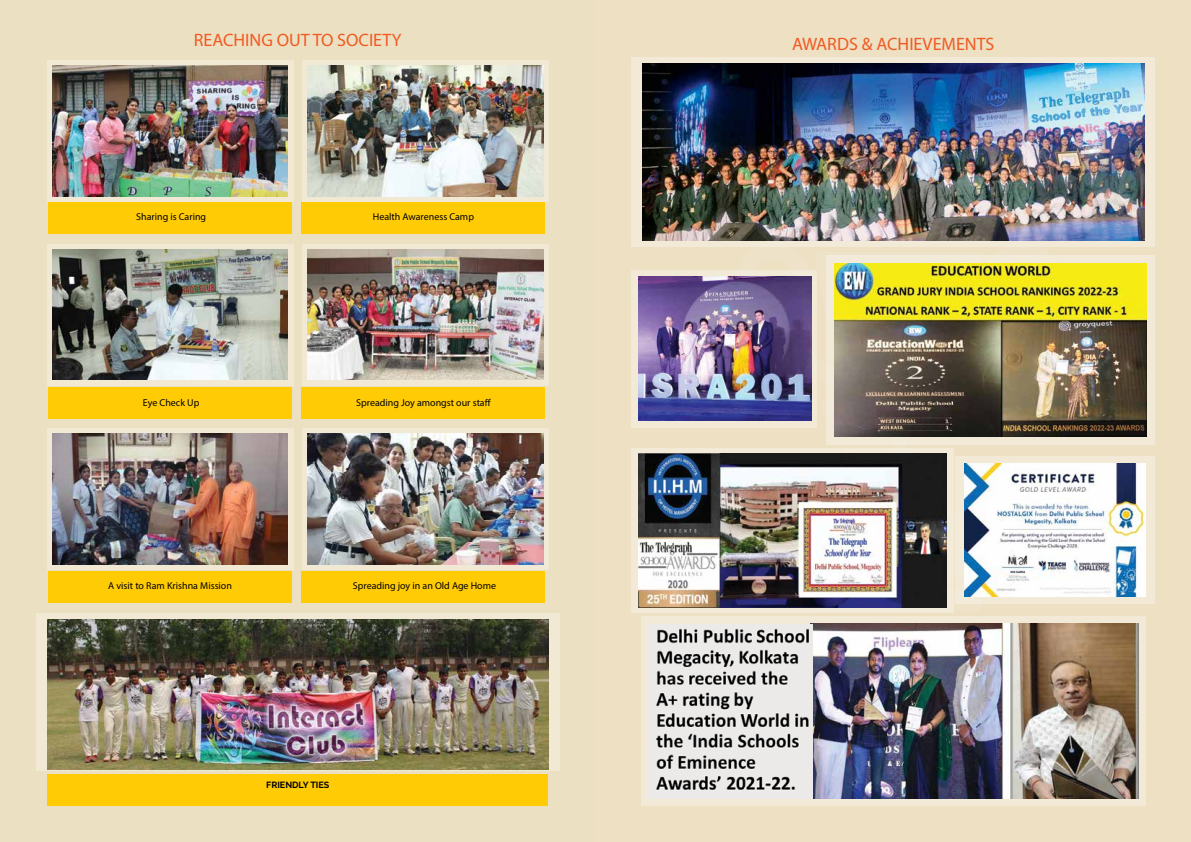
<style>
.page{position:relative;width:1191px;height:842px;background:#fff}
.page>*{position:absolute;margin:0;border:0;box-sizing:border-box;transform-origin:0 0}
.t1{font:18px "Myriad Pro";color:#f15a22}
.t2{font:10px "Myriad Pro";color:#000}
.t3{font:700 9px "Raleway";color:#000}
</style>
<div class="page">
<div style="left:0;top:0;width:595px;height:842px;background:#ece0c2"></div>
<svg style="left:47px;top:60px;width:246px;height:142px;background:#e7e0cb"></svg>
<img style="left:52px;top:66px;width:236px;height:130px">
<svg style="left:302px;top:60px;width:247px;height:142px;background:#eae2cf"></svg>
<div style="left:302px;top:244px;width:247px;height:142px;background:linear-gradient(to right,#f2e9d5,#f2e9d5)"></div>
<svg style="left:302px;top:428px;width:247px;height:142px;background:#e2d9c8"></svg>
<img style="left:308px;top:66px;width:235px;height:130px">
<div style="left:47px;top:244px;width:246px;height:142px;background:#f2e9d5"></div>
<div style="left:36px;top:614px;width:523px;height:157px;background:#f2e9d5"></div>
<svg style="left:47px;top:428px;width:246px;height:142px;background:#e2d9c7"></svg>
<img style="left:52px;top:249px;width:236px;height:131px">
<img style="left:47px;top:619px;width:501px;height:151px">
<img style="left:308px;top:249px;width:235px;height:131px">
<img style="left:308px;top:434px;width:235px;height:130px">
<img style="left:52px;top:434px;width:236px;height:130px">
<div style="left:826px;top:255px;width:329px;height:190px;background:#f2e9d6"></div>
<div style="left:631px;top:271px;width:186px;height:157px;background:#f2e9d6"></div>
<div style="left:631px;top:448px;width:323px;height:164px;background:linear-gradient(to right,#f2e9d5,#f3ead9)"></div>
<div style="left:955px;top:456px;width:200px;height:148px;background:#f2e9d6"></div>
<div style="left:631px;top:57px;width:524px;height:190px;background:#f2e9d6"></div>
<img style="left:834px;top:264px;width:312px;height:173px">
<div style="left:47px;top:774px;width:500px;height:31px;background:#ffcb05"></div>
<div style="left:48px;top:203px;width:244px;height:31px;background:#ffcb05"></div>
<div style="left:48px;top:387px;width:244px;height:31px;background:#ffcb05"></div>
<div style="left:48px;top:571px;width:244px;height:31px;background:#ffcb05"></div>
<div style="left:300px;top:203px;width:244px;height:31px;background:#ffcb05"></div>
<div style="left:300px;top:387px;width:244px;height:31px;background:#ffcb05"></div>
<div style="left:300px;top:571px;width:244px;height:31px;background:#ffcb05"></div>
<img style="left:642px;top:64px;width:502px;height:177px">
<img style="left:639px;top:454px;width:307px;height:153px">
<img style="left:638px;top:276px;width:173px;height:145px">
<div style="left:641px;top:616px;width:504px;height:190px;background:#f2e9d6"></div>
<img style="left:810px;top:623px;width:328px;height:175px">
<img style="left:648px;top:625px;width:164px;height:173px">
<img style="left:964px;top:463px;width:181px;height:133px">
<h1 class="t1" style="left:194px;top:29px;width:209px">REACHING OUT TO SOCIETY</h1>
<h1 class="t1" style="left:792px;top:32px;width:204px">AWARDS &amp; ACHIEVEMENTS</h1>
<p class="t2" style="left:136px;top:211px;width:71px">Sharing is Caring</p>
<p class="t2" style="left:373px;top:211px;width:103px">Health Awareness Camp</p>
<p class="t2" style="left:143px;top:396px;width:58px">Eye Check Up</p>
<p class="t2" style="left:356px;top:396px;width:136px">Spreading Joy amongst our staff</p>
<p class="t2" style="left:108px;top:579px;width:125px">A visit to Ram Krishna Mission</p>
<p class="t2" style="left:353px;top:579px;width:145px">Spreading joy in an Old Age Home</p>
<p class="t3" style="left:266px;top:780px;width:65px">FRIENDLY TIES</p>
</div>
